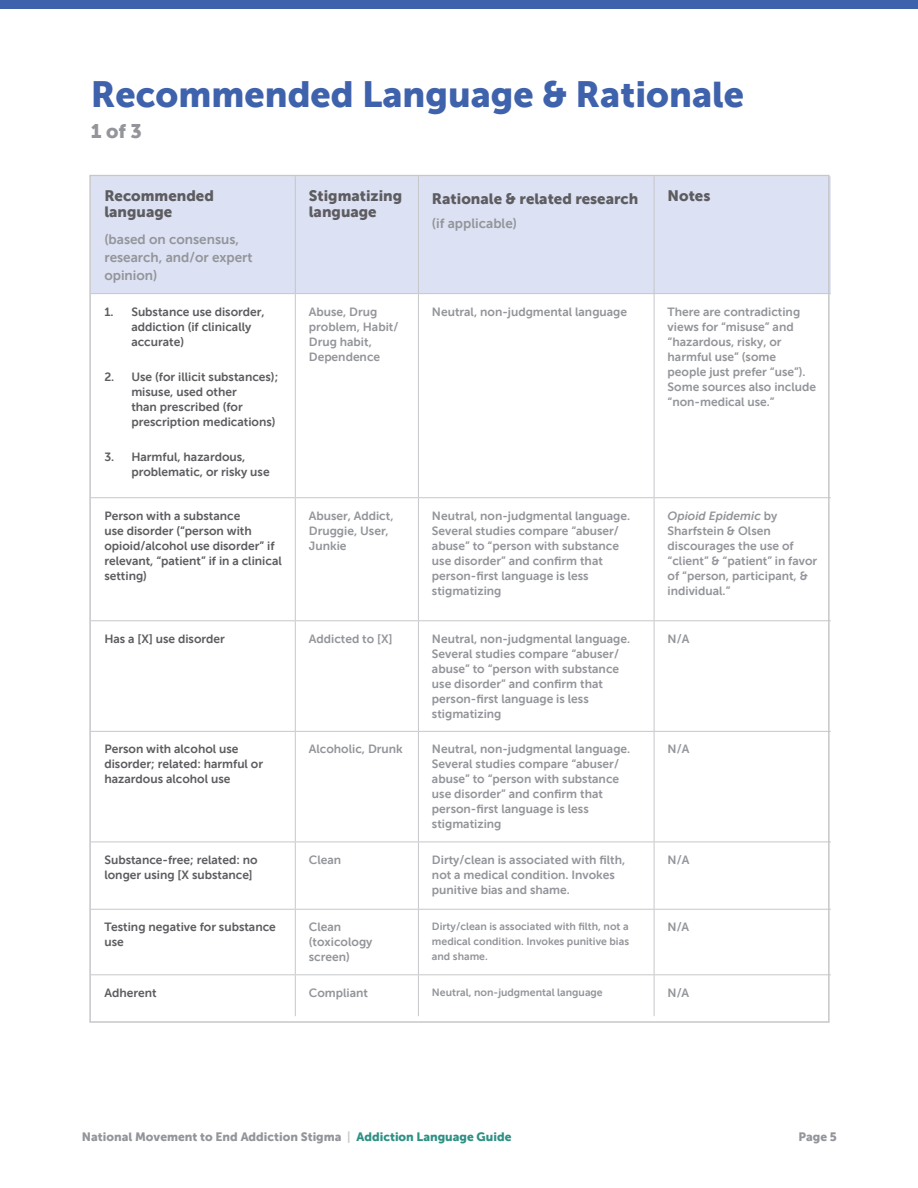
<style>
.page{position:relative;width:918px;height:1188px;background:#fff}
.page>*{position:absolute;margin:0;border:0;box-sizing:border-box;transform-origin:0 0}
.t1{font:36px "Museo Sans 900";color:#3f62ac}
.t2{font:19.5px "Museo Sans 900";color:#93959a}
.t3{font:15px/16.5px "Museo Sans 900";color:#5d5c60}
.t4{font:13.5px/18px "Museo Sans 700";color:#93959a}
.t5{font:12px/15px "Museo Sans 700";color:#93959a}
.t6{font:12px/15px "Museo Sans 700";color:#5d5c60}
.t7{font:12px "Museo Sans 900";color:#93959a}
.t8{font:10.5px/15px "Museo Sans 700";color:#93959a;text-align:justify}
.s1{font-style:italic}
.s2{font-family:"Museo Sans 700";color:#c6c7ca}
.s3{color:#2e9084}
</style>
<div class="page">
<div style="left:0;top:0;width:918px;height:9px;background:#3f62ac"></div>
<div style="left:92px;top:176px;width:739px;height:117px;background:#dce2f3"></div>
<hr style="left:295px;top:176px;width:1px;height:117px;background:#c6c7ca">
<hr style="left:418px;top:176px;width:1px;height:117px;background:#c6c7ca">
<hr style="left:654px;top:176px;width:1px;height:117px;background:#c6c7ca">
<hr style="left:91px;top:293px;width:204px;height:1px;background:#c6c7ca">
<hr style="left:295px;top:293px;width:123px;height:1px;background:#c6c7ca">
<hr style="left:295px;top:294px;width:1px;height:203px;background:#c6c7ca">
<hr style="left:418px;top:293px;width:236px;height:1px;background:#c6c7ca">
<hr style="left:418px;top:294px;width:1px;height:203px;background:#c6c7ca">
<hr style="left:654px;top:293px;width:177px;height:1px;background:#c6c7ca">
<hr style="left:654px;top:294px;width:1px;height:203px;background:#c6c7ca">
<hr style="left:91px;top:497px;width:204px;height:1px;background:#c6c7ca">
<hr style="left:295px;top:497px;width:123px;height:1px;background:#c6c7ca">
<hr style="left:295px;top:498px;width:1px;height:122px;background:#c6c7ca">
<hr style="left:418px;top:497px;width:236px;height:1px;background:#c6c7ca">
<hr style="left:418px;top:498px;width:1px;height:122px;background:#c6c7ca">
<hr style="left:654px;top:497px;width:177px;height:1px;background:#c6c7ca">
<hr style="left:654px;top:498px;width:1px;height:122px;background:#c6c7ca">
<hr style="left:91px;top:620px;width:204px;height:1px;background:#c6c7ca">
<hr style="left:295px;top:620px;width:123px;height:1px;background:#c6c7ca">
<hr style="left:295px;top:621px;width:1px;height:110px;background:#c6c7ca">
<hr style="left:418px;top:620px;width:236px;height:1px;background:#c6c7ca">
<hr style="left:418px;top:621px;width:1px;height:110px;background:#c6c7ca">
<hr style="left:654px;top:620px;width:177px;height:1px;background:#c6c7ca">
<hr style="left:654px;top:621px;width:1px;height:110px;background:#c6c7ca">
<hr style="left:91px;top:731px;width:204px;height:1px;background:#c6c7ca">
<hr style="left:295px;top:731px;width:123px;height:1px;background:#c6c7ca">
<hr style="left:295px;top:732px;width:1px;height:110px;background:#c6c7ca">
<hr style="left:418px;top:731px;width:236px;height:1px;background:#c6c7ca">
<hr style="left:418px;top:732px;width:1px;height:110px;background:#c6c7ca">
<hr style="left:654px;top:731px;width:177px;height:1px;background:#c6c7ca">
<hr style="left:654px;top:732px;width:1px;height:110px;background:#c6c7ca">
<hr style="left:91px;top:842px;width:204px;height:1px;background:#c6c7ca">
<hr style="left:295px;top:842px;width:123px;height:1px;background:#c6c7ca">
<hr style="left:295px;top:842px;width:1px;height:67px;background:#c6c7ca">
<hr style="left:418px;top:842px;width:236px;height:1px;background:#c6c7ca">
<hr style="left:418px;top:842px;width:1px;height:67px;background:#c6c7ca">
<hr style="left:654px;top:842px;width:177px;height:1px;background:#c6c7ca">
<hr style="left:654px;top:842px;width:1px;height:67px;background:#c6c7ca">
<hr style="left:91px;top:909px;width:204px;height:1px;background:#c6c7ca">
<hr style="left:295px;top:909px;width:123px;height:1px;background:#c6c7ca">
<hr style="left:295px;top:910px;width:1px;height:64px;background:#c6c7ca">
<hr style="left:418px;top:909px;width:236px;height:1px;background:#c6c7ca">
<hr style="left:418px;top:910px;width:1px;height:64px;background:#c6c7ca">
<hr style="left:654px;top:909px;width:177px;height:1px;background:#c6c7ca">
<hr style="left:654px;top:910px;width:1px;height:64px;background:#c6c7ca">
<hr style="left:91px;top:974px;width:204px;height:1px;background:#c6c7ca">
<hr style="left:295px;top:974px;width:123px;height:1px;background:#c6c7ca">
<hr style="left:295px;top:975px;width:1px;height:41px;background:#c6c7ca">
<hr style="left:418px;top:974px;width:236px;height:1px;background:#c6c7ca">
<hr style="left:418px;top:975px;width:1px;height:41px;background:#c6c7ca">
<hr style="left:654px;top:974px;width:177px;height:1px;background:#c6c7ca">
<hr style="left:654px;top:975px;width:1px;height:41px;background:#c6c7ca">
<h1 class="t1" style="left:91px;top:74px;width:655px">Recommended Language &amp; Rationale</h1>
<h2 class="t2" style="left:91px;top:120px;width:53px">1 of 3</h2>
<p class="t3" style="left:104px;top:187px;width:111px">Recommended language</p>
<p class="t4" style="left:104px;top:230px;width:150px">(based on consensus, research, and/or expert opinion)</p>
<p class="t6" style="left:131px;top:304px;width:135px;text-indent:-27px">1. Substance use disorder, addiction (if clinically accurate)</p>
<p class="t6" style="left:131px;top:369px;width:148px;text-indent:-27px">2. Use (for illicit substances); misuse, used other<br>than prescribed (for prescription medications)</p>
<p class="t6" style="left:131px;top:450px;width:140px;text-indent:-27px">3. Harmful, hazardous, problematic, or risky use</p>
<p class="t3" style="left:309px;top:187px;width:95px">Stigmatizing language</p>
<p class="t3" style="left:432px;top:190px;width:208px">Rationale &amp; related research</p>
<p class="t4" style="left:432px;top:214px;width:87px">(if applicable)</p>
<p class="t3" style="left:668px;top:187px;width:44px">Notes</p>
<p class="t5" style="left:309px;top:304px;width:91px">Abuse, Drug problem, Habit/<br>Drug habit,<br>Dependence</p>
<p class="t5" style="left:432px;top:304px;width:197px">Neutral, non-judgmental language</p>
<p class="t5" style="left:668px;top:304px;width:150px">There are contradicting views for “misuse” and “hazardous, risky, or harmful use” (some people just prefer “use”).<br>Some sources also include “non-medical use.”</p>
<p class="t6" style="left:104px;top:508px;width:179px">Person with a substance<br>use disorder (“person with opioid/alcohol use disorder” if relevant, “patient” if in a clinical setting)</p>
<p class="t5" style="left:309px;top:508px;width:86px">Abuser, Addict,<br>Druggie, User,<br>Junkie</p>
<p class="t5" style="left:432px;top:508px;width:200px">Neutral, non-judgmental language.<br>Several studies compare “abuser/ abuse” to “person with substance use disorder” and confirm that person-first language is less stigmatizing</p>
<p class="t5" style="left:668px;top:508px;width:151px"><span class="s1">Opioid Epidemic</span> by<br>Sharfstein &amp; Olsen discourages the use of “client” &amp; “patient” in favor of “person, participant, &amp; individual.”</p>
<p class="t6" style="left:104px;top:631px;width:122px">Has a [X] use disorder</p>
<p class="t5" style="left:309px;top:631px;width:85px">Addicted to [X]</p>
<p class="t5" style="left:432px;top:631px;width:200px">Neutral, non-judgmental language.<br>Several studies compare “abuser/ abuse” to “person with substance use disorder” and confirm that person-first language is less stigmatizing</p>
<p class="t5" style="left:668px;top:631px;width:23px">N/A</p>
<p class="t6" style="left:104px;top:742px;width:160px">Person with alcohol use disorder; related: harmful or hazardous alcohol use</p>
<p class="t5" style="left:309px;top:742px;width:96px">Alcoholic, Drunk</p>
<p class="t5" style="left:432px;top:742px;width:200px">Neutral, non-judgmental language.<br>Several studies compare “abuser/ abuse” to “person with substance use disorder” and confirm that person-first language is less stigmatizing</p>
<p class="t5" style="left:668px;top:742px;width:23px">N/A</p>
<p class="t6" style="left:104px;top:852px;width:155px">Substance-free; related: no longer using [X substance]</p>
<p class="t5" style="left:309px;top:852px;width:34px">Clean</p>
<p class="t5" style="left:432px;top:852px;width:195px">Dirty/clean is associated with filth, not a medical condition. Invokes punitive bias and shame.</p>
<p class="t5" style="left:668px;top:852px;width:23px">N/A</p>
<p class="t6" style="left:104px;top:920px;width:173px">Testing negative for substance use</p>
<p class="t5" style="left:309px;top:920px;width:65px">Clean (toxicology screen)</p>
<p class="t8" style="left:432px;top:919px;width:199px">Dirty/clean is associated with filth, not a medical condition. Invokes punitive bias and shame.</p>
<p class="t5" style="left:668px;top:920px;width:23px">N/A</p>
<p class="t6" style="left:104px;top:985px;width:54px">Adherent</p>
<p class="t5" style="left:309px;top:985px;width:61px">Compliant</p>
<p class="t8" style="left:432px;top:985px;width:172px">Neutral, non-judgmental language</p>
<p class="t5" style="left:668px;top:985px;width:23px">N/A</p>
<p class="t7" style="left:82px;top:1130px;width:431px">National Movement to End Addiction Stigma <span class="s2">|</span> <span class="s3">Addiction Language Guide</span></p>
<p class="t7" style="left:799px;top:1130px;width:40px">Page 5</p>
</div>
